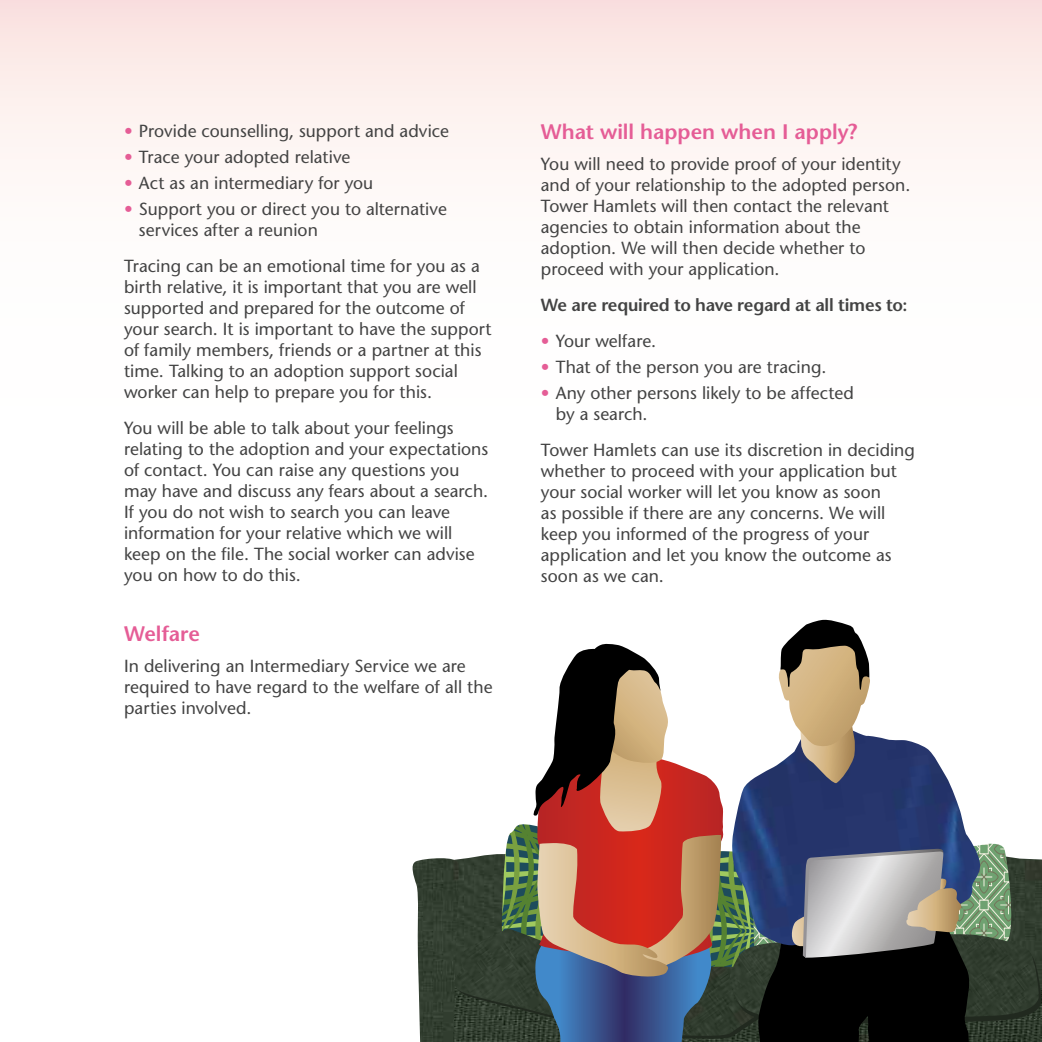
<style>
.page{position:relative;width:1042px;height:1042px;background:#fff}
.page>*{position:absolute;margin:0;border:0;box-sizing:border-box;transform-origin:0 0}
.t1{font:600 21px "Stone Sans Std";color:#e55d96}
.t2{font:500 17.5px/21px "Stone Sans Std";letter-spacing:.005em;color:#434343}
.t3{font:600 17.5px "Stone Sans Std";letter-spacing:-.015em;color:#434343}
.s1{color:#e55d96}
</style>
<div class="page">
<div style="left:0;top:0;width:1042px;height:481px;background:linear-gradient(to bottom,#fbeae7,#fff)"></div>
<img style="left:412px;top:858px;width:43px;height:184px">
<svg style="left:455px;top:620px;width:587px;height:422px"></svg>
<p class="t2" style="left:124px;top:120px;width:326px"><span class="s1">•</span> Provide counselling, support and advice</p>
<p class="t2" style="left:124px;top:146px;width:228px"><span class="s1">•</span> Trace your adopted relative</p>
<p class="t2" style="left:124px;top:172px;width:251px"><span class="s1">•</span> Act as an intermediary for you</p>
<p class="t2" style="left:139px;top:198px;width:309px;text-indent:-15px"><span class="s1">•</span> Support you or direct you to alternative services after a reunion</p>
<p class="t2" style="left:124px;top:255px;width:369px">Tracing can be an emotional time for you as a birth relative, it is important that you are well supported and prepared for the outcome of your search. It is important to have the support of family members, friends or a partner at this time. Talking to an adoption support social worker can help to prepare you for this.</p>
<p class="t2" style="left:124px;top:417px;width:366px">You will be able to talk about your feelings relating to the adoption and your expectations of contact. You can raise any questions you may have and discuss any fears about a search.<br>If you do not wish to search you can leave information for your relative which we will keep on the file. The social worker can advise you on how to do this.</p>
<p class="t1" style="left:124px;top:620px;width:77px">Welfare</p>
<p class="t2" style="left:124px;top:655px;width:370px">In delivering an Intermediary Service we are required to have regard to the welfare of all the parties involved.</p>
<p class="t1" style="left:541px;top:120px;width:318px">What will happen when I apply?</p>
<p class="t2" style="left:541px;top:154px;width:371px">You will need to provide proof of your identity and of your relationship to the adopted person.<br>Tower Hamlets will then contact the relevant agencies to obtain information about the adoption. We will then decide whether to proceed with your application.</p>
<p class="t3" style="left:541px;top:295px;width:368px">We are required to have regard at all times to:</p>
<p class="t2" style="left:541px;top:331px;width:117px"><span class="s1">•</span> Your welfare.</p>
<p class="t2" style="left:541px;top:357px;width:287px"><span class="s1">•</span> That of the person you are tracing.</p>
<p class="t2" style="left:556px;top:382px;width:300px;text-indent:-15px"><span class="s1">•</span> Any other persons likely to be affected by a search.</p>
<p class="t2" style="left:541px;top:439px;width:376px">Tower Hamlets can use its discretion in deciding whether to proceed with your application but your social worker will let you know as soon<br>as possible if there are any concerns. We will keep you informed of the progress of your application and let you know the outcome as soon as we can.</p>
</div>
